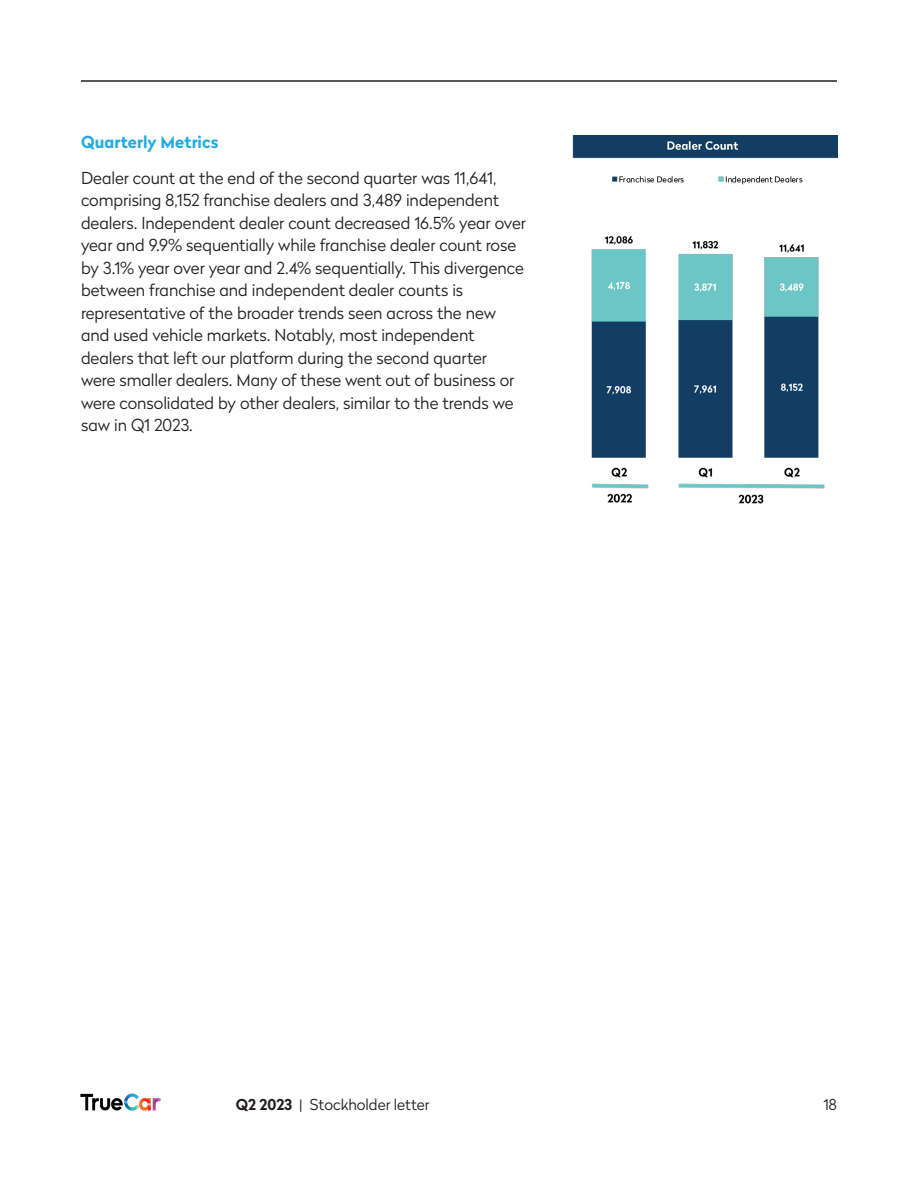
<style>
.page{position:relative;width:918px;height:1188px;background:#fff}
.page>*{position:absolute;margin:0;border:0;box-sizing:border-box;transform-origin:0 0}
.t1{font:300 16.5px/22.5px "Radikal";letter-spacing:-.005em;color:#231f20}
.t2{font:700 16.5px "Radikal";letter-spacing:.005em;color:#24aae1}
.t3{font:300 15px "Radikal";color:#231f20}
.s1{font-weight:700}
</style>
<div class="page">
<hr style="left:81px;top:80px;width:756px;height:2px;background:#231f20">
<img style="left:80px;top:1093px;width:81px;height:18px">
<img style="left:573px;top:135px;width:264px;height:369px">
<p class="t2" style="left:81px;top:130px;width:139px">Quarterly Metrics</p>
<p class="t1" style="left:81px;top:166px;width:446px">Dealer count at the end of the second quarter was 11,641, comprising 8,152 franchise dealers and 3,489 independent dealers. Independent dealer count decreased 16.5% year over year and 9.9% sequentially while franchise dealer count rose by 3.1% year over year and 2.4% sequentially. This divergence between franchise and independent dealer counts is representative of the broader trends seen across the new and used vehicle markets. Notably, most independent dealers that left our platform during the second quarter<br>were smaller dealers. Many of these went out of business or were consolidated by other dealers, similar to the trends we saw in Q1 2023.</p>
<p class="t3" style="left:236px;top:1094px;width:195px"><span class="s1">Q2 2023</span> | Stockholder letter</p>
<p class="t3" style="left:823px;top:1094px;width:15px">18</p>
</div>
